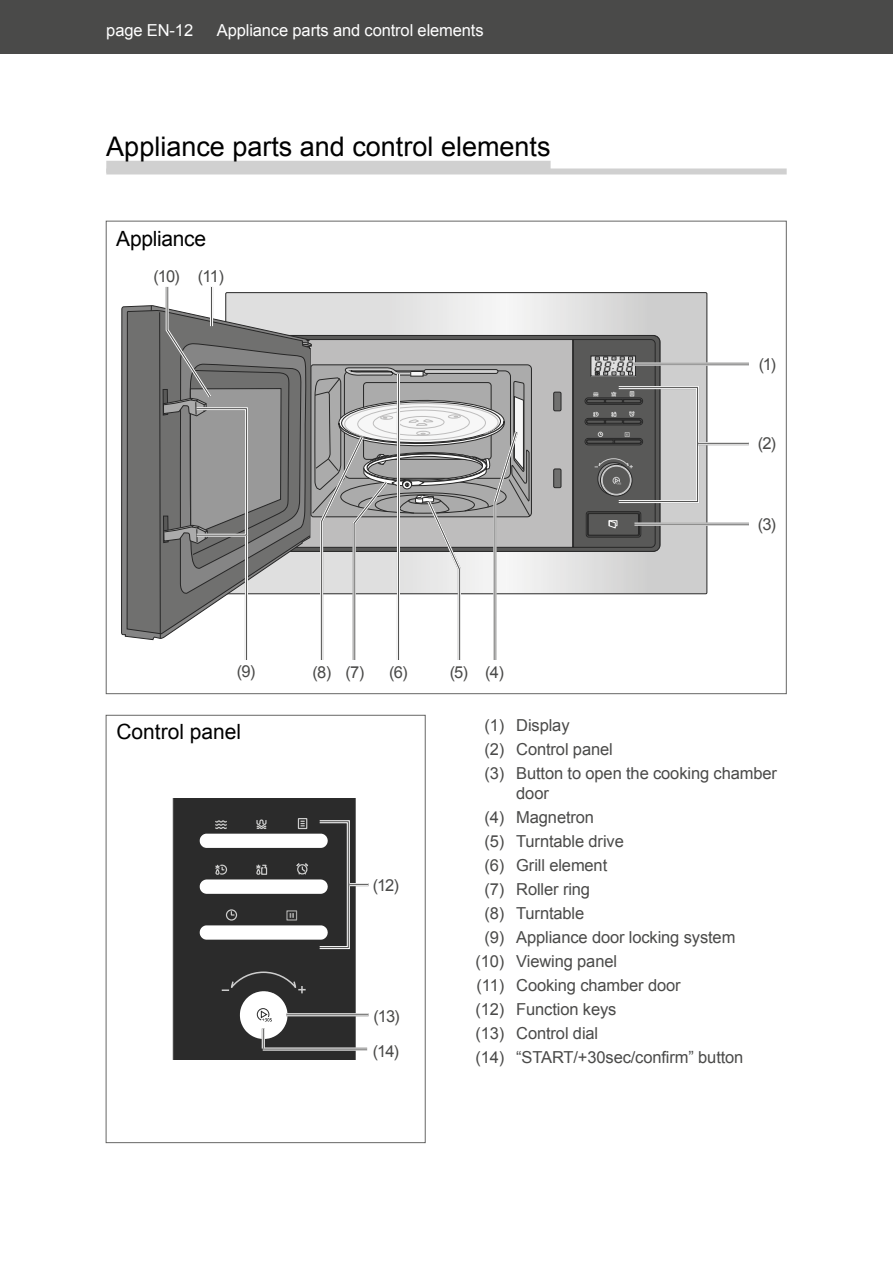
<style>
.page{position:relative;width:893px;height:1263px;background:#fff}
.page>*{position:absolute;margin:0;border:0;box-sizing:border-box;transform-origin:0 0}
.t1{font:27px "Arial";color:#000}
.t2{font:21px "Arial";color:#000}
.t3{font:16.5px/24px "Arial";letter-spacing:-.01em;color:#4a4a49}
.t4{font:16.5px "Arial";letter-spacing:-.01em;color:#fff}
.t5{font:15.6px "LCD Com";color:#000}
</style>
<div class="page">
<div style="left:0;top:0;width:893px;height:54px;background:#4a4a49"></div>
<div style="left:106px;top:161px;width:445px;height:12px;background:#d0d0d0"></div>
<div style="left:106px;top:168px;width:681px;height:6px;background:#d0d0d0"></div>
<div style="left:173px;top:798px;width:182px;height:261px;background:#2b2b2b"></div>
<svg style="left:532px;top:292px;width:175px;height:302px;background:#cbcbcb"></svg>
<div style="left:532px;top:339px;width:41px;height:209px;background:#bebdbd"></div>
<div style="left:554px;top:392px;width:7px;height:19px;background:#70706f"></div>
<div style="left:553px;top:392px;width:8px;height:19px;border:1px solid #000"></div>
<div style="left:554px;top:469px;width:7px;height:19px;background:#70706f"></div>
<div style="left:553px;top:469px;width:8px;height:19px;border:1px solid #000"></div>
<svg style="left:121px;top:305px;width:38px;height:335px;background:#797979"></svg>
<svg style="left:127px;top:310px;width:32px;height:324px;background:#6c6c6b"></svg>
<hr style="left:634px;top:363px;width:115px;height:3px;background:#4a4a49">
<hr style="left:634px;top:365px;width:115px;height:1px;background:#fff">
<hr style="left:634px;top:363px;width:115px;height:1px;background:#fff">
<hr style="left:634px;top:523px;width:115px;height:3px;background:#4a4a49">
<hr style="left:634px;top:525px;width:115px;height:1px;background:#fff">
<hr style="left:634px;top:523px;width:115px;height:1px;background:#fff">
<svg style="left:573px;top:339px;width:127px;height:209px;background:#7f7f7e"></svg>
<div style="left:618px;top:388px;width:79px;height:113px;border:1px solid #fff"></div>
<hr style="left:698px;top:442px;width:51px;height:3px;background:#4a4a49">
<hr style="left:698px;top:442px;width:51px;height:1px;background:#fff">
<hr style="left:698px;top:444px;width:51px;height:1px;background:#fff">
<svg style="left:159px;top:287px;width:373px;height:373px"></svg>
<svg style="left:200px;top:819px;width:168px;height:130px"></svg>
<hr style="left:286px;top:1013px;width:82px;height:3px;background:#4a4a49">
<hr style="left:286px;top:1013px;width:82px;height:1px;background:#fff">
<hr style="left:286px;top:1015px;width:82px;height:1px;background:#fff">
<hr style="left:263px;top:1047px;width:104px;height:3px;background:#4a4a49">
<hr style="left:263px;top:1049px;width:104px;height:1px;background:#fff">
<hr style="left:263px;top:1047px;width:104px;height:1px;background:#fff">
<svg style="left:222px;top:971px;width:84px;height:77px"></svg>
<p class="t4" style="left:106px;top:20px;width:88px">page EN-12</p>
<p class="t4" style="left:217px;top:20px;width:268px">Appliance parts and control elements</p>
<h1 class="t1" style="left:106px;top:129px;width:446px">Appliance parts and control elements</h1>
<p class="t2" style="left:116px;top:224px;width:91px">Appliance</p>
<p class="t3" style="left:153px;top:264px;width:72px">(10) (11)</p>
<p class="t3" style="left:237px;top:660px;width:20px">(9)</p>
<p class="t3" style="left:313px;top:660px;width:53px">(8) (7)</p>
<p class="t3" style="left:389px;top:660px;width:20px">(6)</p>
<p class="t3" style="left:450px;top:660px;width:55px">(5) (4)</p>
<p class="t5" style="left:595px;top:358px;width:40px">88 88</p>
<p class="t3" style="left:759px;top:353px;width:19px">(1)</p>
<p class="t3" style="left:758px;top:432px;width:20px">(2)</p>
<p class="t3" style="left:758px;top:512px;width:20px">(3)</p>
<p class="t2" style="left:116px;top:718px;width:126px">Control panel</p>
<p class="t3" style="left:373px;top:874px;width:28px">(12)</p>
<p class="t3" style="left:373px;top:1004px;width:28px">(13)</p>
<p class="t3" style="left:373px;top:1039px;width:28px">(14)</p>
<p class="t3" style="left:484px;top:713px;width:294px">(1) Display<br>(2) Control panel<br>(3) Button to open the cooking chamber</p>
<p class="t3" style="left:516px;top:781px;width:34px">door</p>
<p class="t3" style="left:484px;top:805px;width:111px">(4) Magnetron</p>
<p class="t3" style="left:484px;top:829px;width:141px">(5) Turntable drive</p>
<p class="t3" style="left:484px;top:853px;width:124px">(6) Grill element</p>
<p class="t3" style="left:484px;top:877px;width:107px">(7) Roller ring</p>
<p class="t3" style="left:484px;top:901px;width:101px">(8) Turntable</p>
<p class="t3" style="left:484px;top:925px;width:252px">(9) Appliance door locking system</p>
<p class="t3" style="left:475px;top:949px;width:143px">(10) Viewing panel</p>
<p class="t3" style="left:477px;top:973px;width:206px">(11) Cooking chamber door</p>
<p class="t3" style="left:475px;top:997px;width:143px">(12) Function keys</p>
<p class="t3" style="left:475px;top:1021px;width:124px">(13) Control dial</p>
<p class="t3" style="left:475px;top:1045px;width:270px">(14) “START/+30sec/confirm” button</p>
</div>
